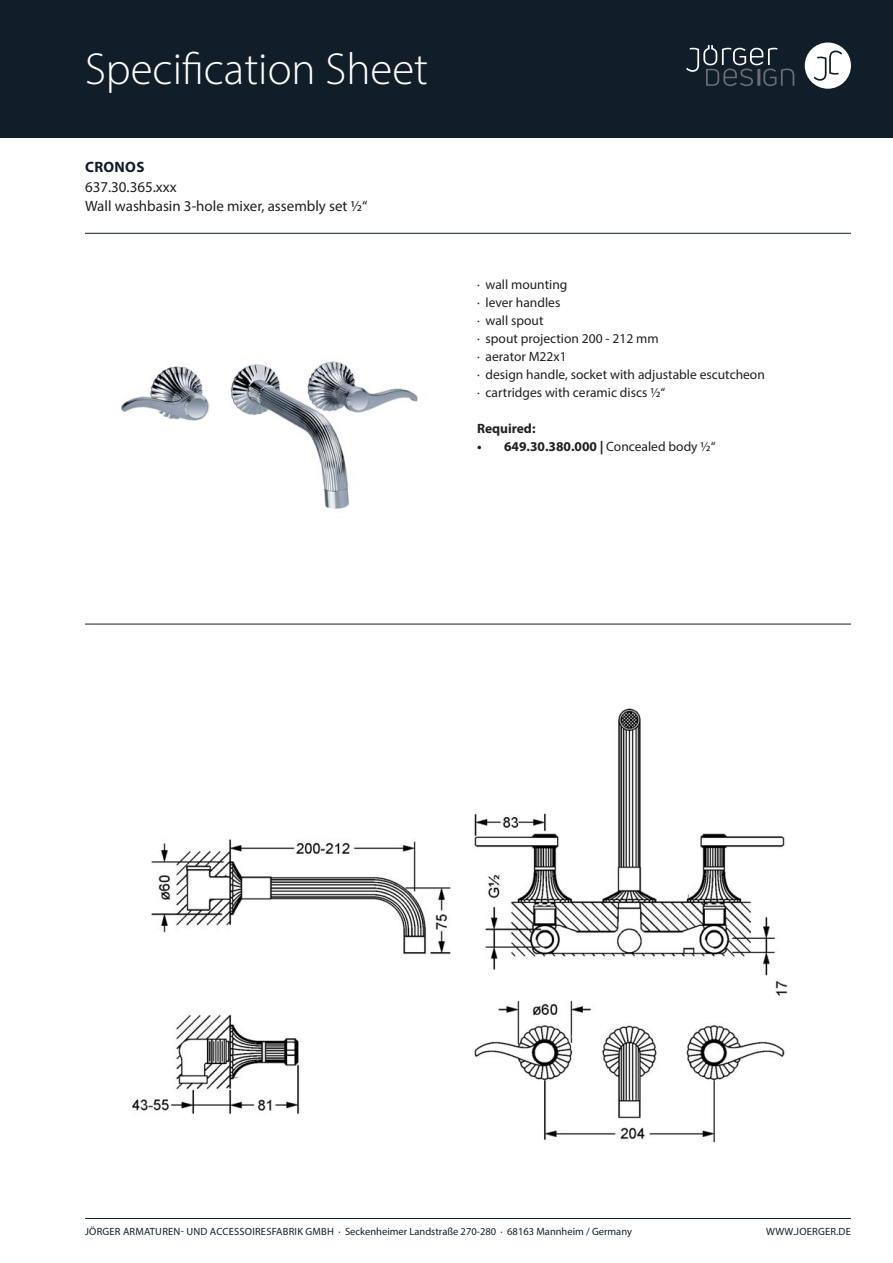
<style>
.page{position:relative;width:893px;height:1263px;background:#fff}
.page>*{position:absolute;margin:0;border:0;box-sizing:border-box;transform-origin:0 0}
.t1{font:300 45px "Myriad Pro";color:#fff}
.t2{font:15px "Myriad Pro";color:#231f20}
.t3{font:700 15px "Myriad Pro";letter-spacing:.02em;color:#111e29}
.t4{font:13.5px/18px "Myriad Pro";color:#231f20}
.t5{font:700 13.5px "Myriad Pro";color:#231f20}
.t6{font:10.5px "Myriad Pro";letter-spacing:.005em;color:#111e29}
.s1{font-weight:400}
</style>
<div class="page">
<div style="left:0;top:0;width:893px;height:138px;background:#111e29"></div>
<div style="left:805px;top:43px;width:46px;height:46px;background:#fff;border-radius:50%"></div>
<svg style="left:814px;top:51px;width:28px;height:30px"></svg>
<svg style="left:686px;top:45px;width:108px;height:41px"></svg>
<hr style="left:85px;top:1218px;width:766px;height:1px;background:#111e29">
<hr style="left:85px;top:233px;width:766px;height:1px;background:#111e29">
<hr style="left:85px;top:624px;width:766px;height:1px;background:#111e29">
<img style="left:121px;top:361px;width:297px;height:148px">
<img style="left:132px;top:708px;width:656px;height:435px">
<h1 class="t1" style="left:85px;top:52px;width:345px">Specification Sheet</h1>
<p class="t3" style="left:85px;top:161px;width:61px">CRONOS</p>
<p class="t2" style="left:85px;top:200px;width:284px">Wall washbasin 3-hole mixer, assembly set ½“</p>
<p class="t2" style="left:85px;top:181px;width:93px">637.30.365.xxx</p>
<p class="t4" style="left:477px;top:277px;width:289px">· wall mounting<br>· lever handles<br>· wall spout<br>· spout projection 200 - 212 mm<br>· aerator M22x1<br>· design handle, socket with adjustable escutcheon · cartridges with ceramic discs ½“</p>
<p class="t5" style="left:477px;top:423px;width:60px">Required:</p>
<p class="t5" style="left:477px;top:441px;width:240px">• 649.30.380.000 | <span class="s1">Concealed body ½“</span></p>
<p class="t6" style="left:85px;top:1228px;width:548px">JÖRGER ARMATUREN- UND ACCESSOIRESFABRIK GMBH · Seckenheimer Landstraße 270-280 · 68163 Mannheim / Germany</p>
<p class="t6" style="left:766px;top:1228px;width:86px">WWW.JOERGER.DE</p>
</div>
